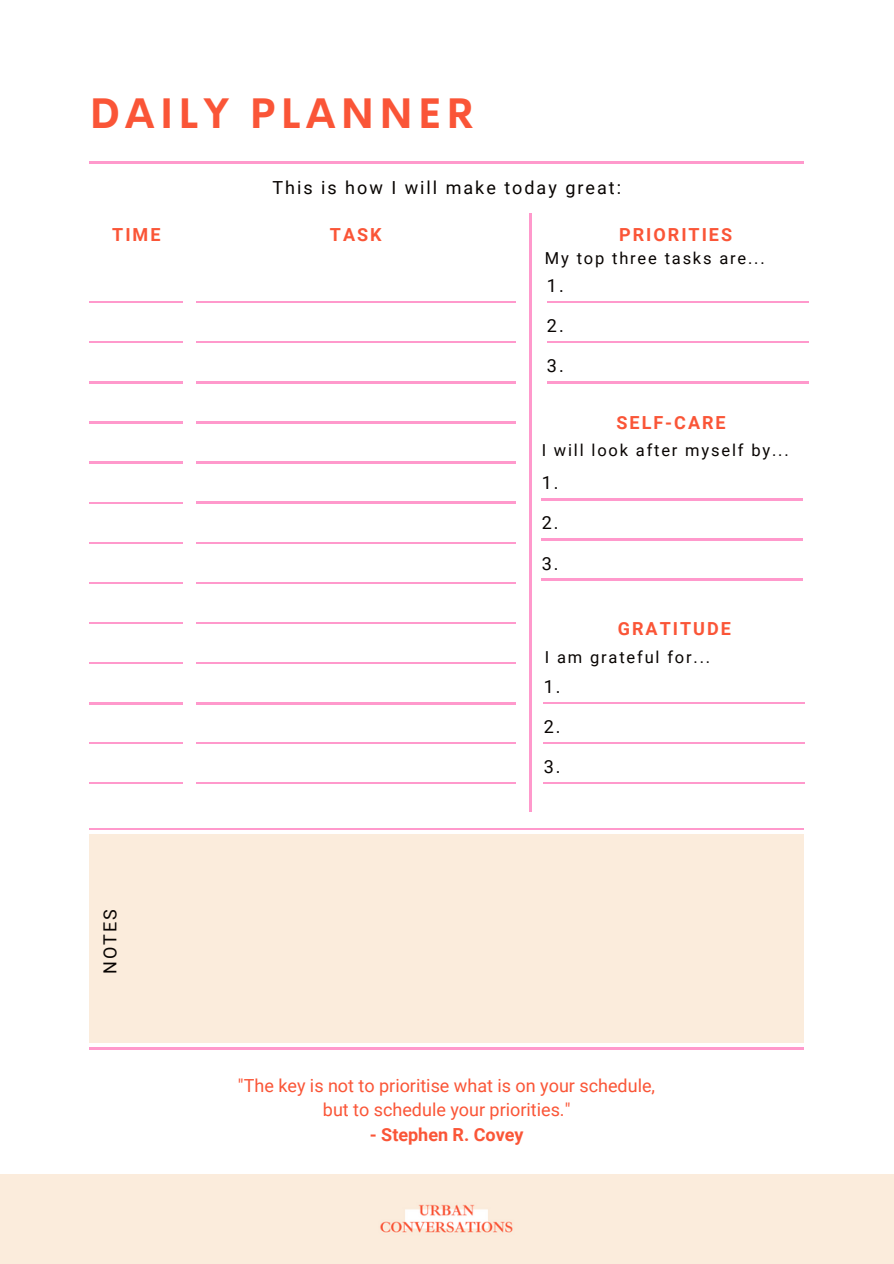
<style>
.page{position:relative;width:894px;height:1264px;background:#fff}
.page>*{position:absolute;margin:0;border:0;box-sizing:border-box;transform-origin:0 0}
.t1{font:700 42px "Cerebri Sans";letter-spacing:.11em;color:#fa5537}
.t2{font:18px "Roboto";color:#fa5537}
.t3{font:18px "Roboto";letter-spacing:.11em;color:#080402}
.t4{font:700 18px "Roboto";letter-spacing:.11em;color:#fa5537}
.t5{font:700 18px "Roboto";color:#fa5537}
.t6{font:16.5px "Roboto";letter-spacing:.11em;color:#080402}
</style>
<div class="page">
<hr style="left:89px;top:301px;width:94px;height:2px;background:#f9c">
<hr style="left:89px;top:422px;width:94px;height:1px;background:#f9c">
<hr style="left:89px;top:341px;width:94px;height:2px;background:#f9c">
<hr style="left:89px;top:381px;width:94px;height:2px;background:#f9c">
<hr style="left:89px;top:502px;width:94px;height:1px;background:#f9c">
<hr style="left:89px;top:462px;width:94px;height:1px;background:#f9c">
<hr style="left:529px;top:213px;width:2px;height:598px;background:#f9c">
<hr style="left:89px;top:622px;width:94px;height:1px;background:#f9c">
<hr style="left:89px;top:542px;width:94px;height:1px;background:#f9c">
<hr style="left:89px;top:582px;width:94px;height:1px;background:#f9c">
<hr style="left:89px;top:702px;width:94px;height:2px;background:#f9c">
<hr style="left:89px;top:662px;width:94px;height:2px;background:#f9c">
<hr style="left:196px;top:301px;width:319px;height:2px;background:#f9c">
<hr style="left:196px;top:341px;width:319px;height:2px;background:#f9c">
<hr style="left:196px;top:381px;width:319px;height:2px;background:#f9c">
<hr style="left:196px;top:422px;width:319px;height:1px;background:#f9c">
<hr style="left:196px;top:462px;width:319px;height:1px;background:#f9c">
<hr style="left:196px;top:502px;width:319px;height:1px;background:#f9c">
<hr style="left:196px;top:542px;width:319px;height:1px;background:#f9c">
<hr style="left:196px;top:582px;width:319px;height:1px;background:#f9c">
<hr style="left:196px;top:622px;width:319px;height:1px;background:#f9c">
<hr style="left:196px;top:662px;width:319px;height:2px;background:#f9c">
<hr style="left:196px;top:702px;width:319px;height:2px;background:#f9c">
<hr style="left:89px;top:828px;width:715px;height:1px;background:#f9c">
<hr style="left:89px;top:1047px;width:715px;height:2px;background:#f9c">
<hr style="left:543px;top:702px;width:261px;height:1px;background:#f9c">
<hr style="left:543px;top:742px;width:261px;height:2px;background:#f9c">
<hr style="left:543px;top:782px;width:261px;height:2px;background:#f9c">
<div style="left:89px;top:834px;width:715px;height:208px;background:#fbecdc"></div>
<div style="left:0;top:1174px;width:893px;height:89px;background:#fbecdc"></div>
<hr style="left:89px;top:162px;width:715px;height:1px;background:#f9c">
<hr style="left:541px;top:498px;width:261px;height:2px;background:#f9c">
<hr style="left:541px;top:538px;width:261px;height:2px;background:#f9c">
<hr style="left:541px;top:579px;width:261px;height:1px;background:#f9c">
<hr style="left:547px;top:301px;width:261px;height:2px;background:#f9c">
<hr style="left:547px;top:341px;width:261px;height:2px;background:#f9c">
<hr style="left:547px;top:381px;width:261px;height:2px;background:#f9c">
<hr style="left:89px;top:782px;width:94px;height:2px;background:#f9c">
<hr style="left:89px;top:742px;width:94px;height:2px;background:#f9c">
<hr style="left:196px;top:742px;width:319px;height:1px;background:#f9c">
<hr style="left:196px;top:782px;width:319px;height:2px;background:#f9c">
<img style="left:380px;top:1204px;width:133px;height:29px">
<p class="t1" style="left:89px;top:85px;width:386px">DAILY PLANNER</p>
<p class="t3" style="left:272px;top:177px;width:350px">This is how I will make today great:</p>
<p class="t4" style="left:112px;top:224px;width:50px">TIME</p>
<p class="t4" style="left:330px;top:224px;width:53px">TASK</p>
<p class="t4" style="left:619px;top:224px;width:114px">PRIORITIES</p>
<p class="t6" style="left:545px;top:249px;width:221px">My top three tasks are...</p>
<p class="t3" style="left:547px;top:275px;width:18px">1.</p>
<p class="t3" style="left:547px;top:315px;width:18px">2.</p>
<p class="t3" style="left:547px;top:356px;width:18px">3.</p>
<p class="t4" style="left:616px;top:412px;width:111px">SELF-CARE</p>
<p class="t6" style="left:541px;top:440px;width:248px">I will look after myself by...</p>
<p class="t3" style="left:541px;top:472px;width:18px">1.</p>
<p class="t3" style="left:541px;top:513px;width:18px">2.</p>
<p class="t3" style="left:541px;top:553px;width:18px">3.</p>
<p class="t4" style="left:617px;top:618px;width:114px">GRATITUDE</p>
<p class="t6" style="left:545px;top:647px;width:167px">I am grateful for...</p>
<p class="t3" style="left:100px;top:974px;width:66px;rotate:-90deg">NOTES</p>
<p class="t3" style="left:543px;top:676px;width:18px">1.</p>
<p class="t3" style="left:543px;top:716px;width:18px">2.</p>
<p class="t3" style="left:543px;top:756px;width:18px">3.</p>
<p class="t2" style="left:238px;top:1074px;width:418px">"The key is not to prioritise what is on your schedule,</p>
<p class="t2" style="left:323px;top:1099px;width:249px">but to schedule your priorities."</p>
<p class="t5" style="left:370px;top:1124px;width:155px">- Stephen R. Covey</p>
</div>
